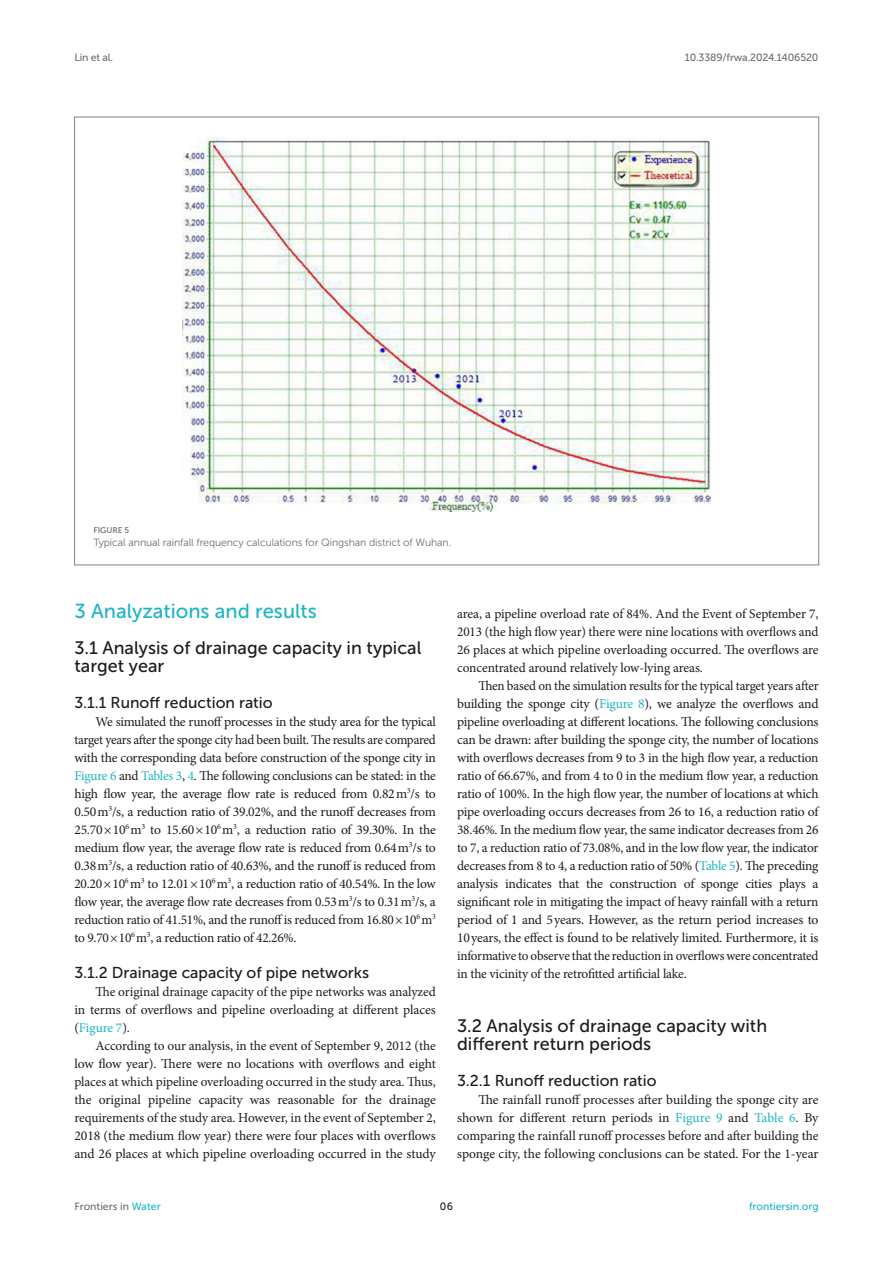
<style>
.page{position:relative;width:893px;height:1263px;background:#fff}
.page>*{position:absolute;margin:0;border:0;box-sizing:border-box;transform-origin:0 0}
.HEAD_1{font:20.25px "Museo Sans 500";color:#1db5c3}
.HEAD_2{font:18px/18px "Museo Sans 500";color:#1b1c1b}
.HEAD_2_after_HEAD_1{font:18px/18px "Museo Sans 500";color:#1b1c1b}
.HEAD_3_after_HEAD_2{font:15.75px "Museo Sans 500";color:#1b1c1b}
.HEAD_3{font:15.75px "Museo Sans 500";color:#1b1c1b}
.TEXT{font:13.5px/18px "Minion Pro";letter-spacing:-.01em;color:#1b1c1b;text-align:justify}
.TEXT_FLUSH{font:13.5px/18px "Minion Pro";letter-spacing:-.01em;color:#1b1c1b;text-align:justify}
.FIG_LEG{font:10.5px "Museo Sans 300";letter-spacing:-.01em;color:#706f70}
.t1{font:10.5px "Museo Sans 500";letter-spacing:-.015em;color:#706f70}
.t2{font:10.5px "Museo Sans 500";color:#1db5c3}
.t3{font:10.5px "Museo Sans 500";color:#1b1c1b}
.FIG_HD{font:8.25px "Museo Sans 700";letter-spacing:-.01em;color:#7e7f7f}
.s1{color:#1db5c3}
</style>
<div class="page">
<img style="left:182px;top:137px;width:529px;height:375px">
<p class="t1" style="left:74px;top:51px;width:40px">Lin et al.</p>
<p class="t1" style="left:685px;top:51px;width:135px">10.3389/frwa.2024.1406520</p>
<p class="FIG_HD" style="left:94px;top:525px;width:37px">FIGURE 5</p>
<p class="FIG_LEG" style="left:94px;top:537px;width:359px">Typical annual rainfall frequency calculations for Qingshan district of Wuhan.</p>
<p class="HEAD_1" style="left:74px;top:600px;width:244px">3 Analyzations and results</p>
<p class="HEAD_2_after_HEAD_1" style="left:74px;top:639px;width:349px">3.1 Analysis of drainage capacity in typical target year</p>
<p class="HEAD_3_after_HEAD_2" style="left:74px;top:694px;width:200px">3.1.1 Runoff reduction ratio</p>
<p class="TEXT_FLUSH" style="left:74px;top:713px;width:363px;text-indent:21px">We simulated the runoff processes in the study area for the typical target years after the sponge city had been built. The results are compared with the corresponding data before construction of the sponge city in <span class="s1">Figure 6</span> and <span class="s1">Tables 3</span>, <span class="s1">4</span>. The following conclusions can be stated: in the high flow year, the average flow rate is reduced from 0.82m<sup>3</sup>/s to 0.50m<sup>3</sup>/s, a reduction ratio of 39.02%, and the runoff decreases from 25.70×10<sup>6</sup> m<sup>3</sup> to 15.60×10<sup>6</sup> m<sup>3</sup>, a reduction ratio of 39.30%. In the medium flow year, the average flow rate is reduced from 0.64m<sup>3</sup>/s to 0.38m<sup>3</sup>/s, a reduction ratio of 40.63%, and the runoff is reduced from 20.20×10<sup>6</sup> m<sup>3</sup> to 12.01×10<sup>6</sup> m<sup>3</sup>, a reduction ratio of 40.54%. In the low flow year, the average flow rate decreases from 0.53m<sup>3</sup>/s to 0.31m<sup>3</sup>/s, a reduction ratio of 41.51%, and the runoff is reduced from 16.80×10<sup>6</sup> m<sup>3 </sup>to 9.70×10<sup>6</sup> m<sup>3</sup>, a reduction ratio of 42.26%.</p>
<p class="HEAD_3" style="left:74px;top:964px;width:296px">3.1.2 Drainage capacity of pipe networks</p>
<p class="TEXT_FLUSH" style="left:74px;top:983px;width:363px;text-indent:21px">The original drainage capacity of the pipe networks was analyzed in terms of overflows and pipeline overloading at different places (<span class="s1">Figure 7</span>).</p>
<p class="TEXT" style="left:74px;top:1037px;width:363px;text-indent:21px">According to our analysis, in the event of September 9, 2012 (the low flow year). There were no locations with overflows and eight places at which pipeline overloading occurred in the study area. Thus, the original pipeline capacity was reasonable for the drainage requirements of the study area. However, in the event of September 2, 2018 (the medium flow year) there were four places with overflows and 26 places at which pipeline overloading occurred in the study</p>
<p class="TEXT" style="left:457px;top:605px;width:363px">area, a pipeline overload rate of 84%. And the Event of September 7, 2013 (the high flow year) there were nine locations with overflows and 26 places at which pipeline overloading occurred. The overflows are concentrated around relatively low-lying areas.</p>
<p class="TEXT" style="left:457px;top:677px;width:363px;text-indent:21px">Then based on the simulation results for the typical target years after building the sponge city (<span class="s1">Figure 8</span>), we analyze the overflows and pipeline overloading at different locations. The following conclusions can be drawn: after building the sponge city, the number of locations with overflows decreases from 9 to 3 in the high flow year, a reduction ratio of 66.67%, and from 4 to 0 in the medium flow year, a reduction ratio of 100%. In the high flow year, the number of locations at which pipe overloading occurs decreases from 26 to 16, a reduction ratio of 38.46%. In the medium flow year, the same indicator decreases from 26 to 7, a reduction ratio of 73.08%, and in the low flow year, the indicator decreases from 8 to 4, a reduction ratio of 50% (<span class="s1">Table 5</span>). The preceding analysis indicates that the construction of sponge cities plays a significant role in mitigating the impact of heavy rainfall with a return period of 1 and 5years. However, as the return period increases to 10years, the effect is found to be relatively limited. Furthermore, it is informative to observe that the reduction in overflows were concentrated in the vicinity of the retrofitted artificial lake.</p>
<p class="HEAD_2" style="left:457px;top:1017px;width:312px">3.2 Analysis of drainage capacity with different return periods</p>
<p class="HEAD_3_after_HEAD_2" style="left:457px;top:1072px;width:201px">3.2.1 Runoff reduction ratio</p>
<p class="TEXT_FLUSH" style="left:457px;top:1091px;width:363px;text-indent:21px">The rainfall runoff processes after building the sponge city are shown for different return periods in <span class="s1">Figure 9</span> and <span class="s1">Table 6</span>. By comparing the rainfall runoff processes before and after building the sponge city, the following conclusions can be stated. For the 1-year</p>
<p class="t1" style="left:74px;top:1200px;width:88px">Frontiers in <span class="s1">Water</span></p>
<p class="t3" style="left:440px;top:1200px;width:15px">06</p>
<p class="t2" style="left:749px;top:1200px;width:71px">frontiersin.org</p>
</div>
